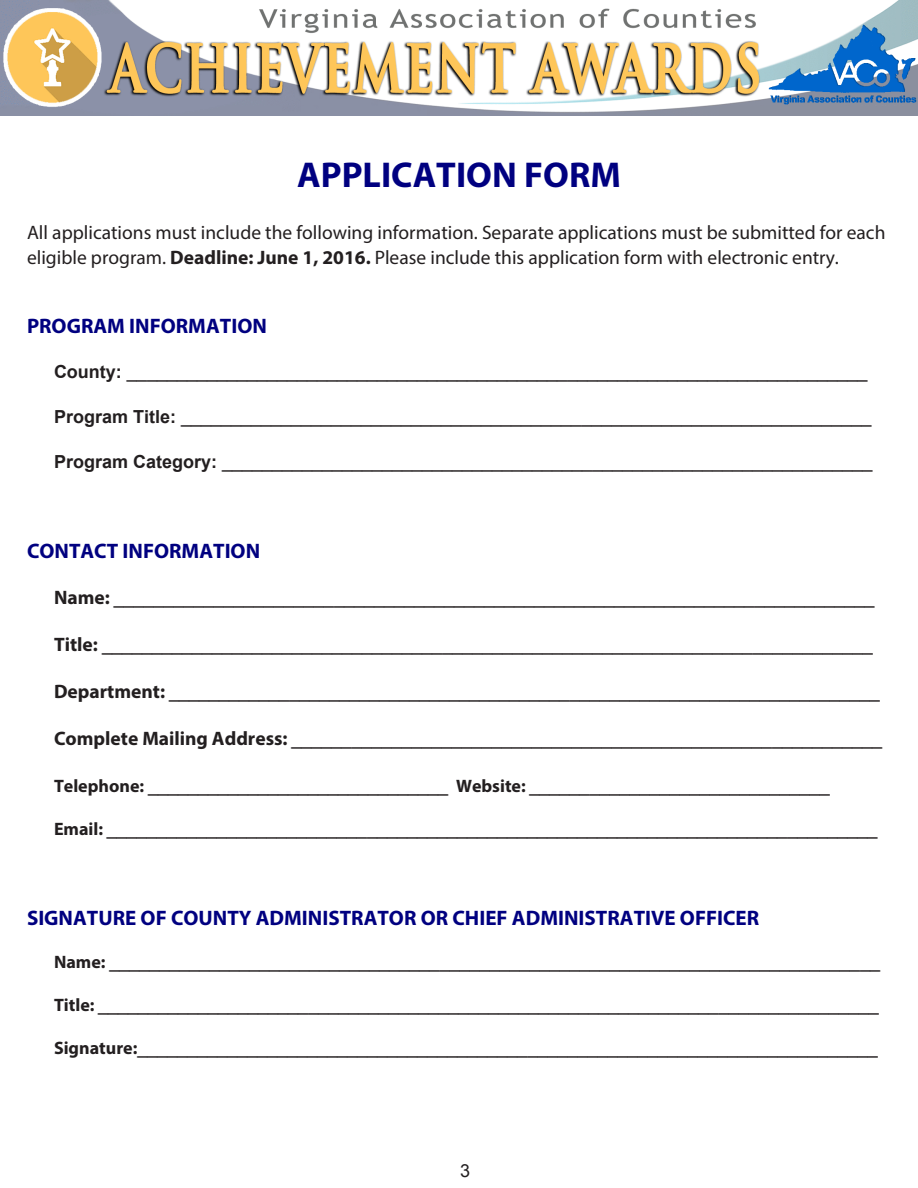
<style>
.page{position:relative;width:918px;height:1188px;background:#fff}
.page>*{position:absolute;margin:0;border:0;box-sizing:border-box;transform-origin:0 0}
.t1{font:700 36px "Myriad Pro";color:#000080}
.t2{font:700 21px "Myriad Pro";color:#000080}
.t3{font:19.5px/25.2px "Myriad Pro";color:#231f20}
.Paragraph_Style_1{font:18px "Arial";color:#231f20}
.s1{font-weight:700}
.s2{font-family:"Myriad Pro";font-weight:700;font-size:19.5px}
.s3{font-family:"Myriad Pro";font-weight:700}
</style>
<div class="page">
<img style="left:0;top:0;width:918px;height:116px">
<p class="t1" style="left:297px;top:151px;width:325px">APPLICATION FORM</p>
<p class="t3" style="left:27px;top:220px;width:860px">All applications must include the following information. Separate applications must be submitted for each eligible program. <span class="s1">Deadline: June 1, 2016.</span> Please include this application form with electronic entry.</p>
<p class="t2" style="left:27px;top:312px;width:241px">PROGRAM INFORMATION</p>
<p class="Paragraph_Style_1" style="left:54px;top:360px;width:815px"><span class="s1">County:</span> __________________________________________________________________________</p>
<p class="Paragraph_Style_1" style="left:54px;top:405px;width:819px"><span class="s1">Program Title:</span> _____________________________________________________________________</p>
<p class="Paragraph_Style_1" style="left:54px;top:450px;width:820px"><span class="s1">Program Category:</span> _________________________________________________________________</p>
<p class="t2" style="left:27px;top:537px;width:235px">CONTACT INFORMATION</p>
<p class="Paragraph_Style_1" style="left:54px;top:586px;width:822px"><span class="s2">Name:</span> ____________________________________________________________________________</p>
<p class="Paragraph_Style_1" style="left:54px;top:633px;width:820px"><span class="s2">Title:</span> _____________________________________________________________________________</p>
<p class="Paragraph_Style_1" style="left:54px;top:680px;width:827px"><span class="s2">Department:</span> _______________________________________________________________________</p>
<p class="Paragraph_Style_1" style="left:54px;top:727px;width:830px"><span class="s2">Complete Mailing Address:</span> ___________________________________________________________</p>
<p class="Paragraph_Style_1" style="left:54px;top:774px;width:777px"><span class="s3">Telephone:</span> ______________________________ <span class="s3">Website:</span> ______________________________</p>
<p class="Paragraph_Style_1" style="left:54px;top:817px;width:825px"><span class="s3">Email:</span> _____________________________________________________________________________</p>
<p class="t2" style="left:27px;top:904px;width:734px">SIGNATURE OF COUNTY ADMINISTRATOR OR CHIEF ADMINISTRATIVE OFFICER</p>
<p class="Paragraph_Style_1" style="left:54px;top:950px;width:828px"><span class="s3">Name:</span> _____________________________________________________________________________</p>
<p class="Paragraph_Style_1" style="left:54px;top:993px;width:826px"><span class="s3">Title:</span> ______________________________________________________________________________</p>
<p class="Paragraph_Style_1" style="left:54px;top:1036px;width:825px"><span class="s3">Signature:</span>__________________________________________________________________________</p>
<p class="Paragraph_Style_1" style="left:460px;top:1159px;width:12px">3</p>
</div>
